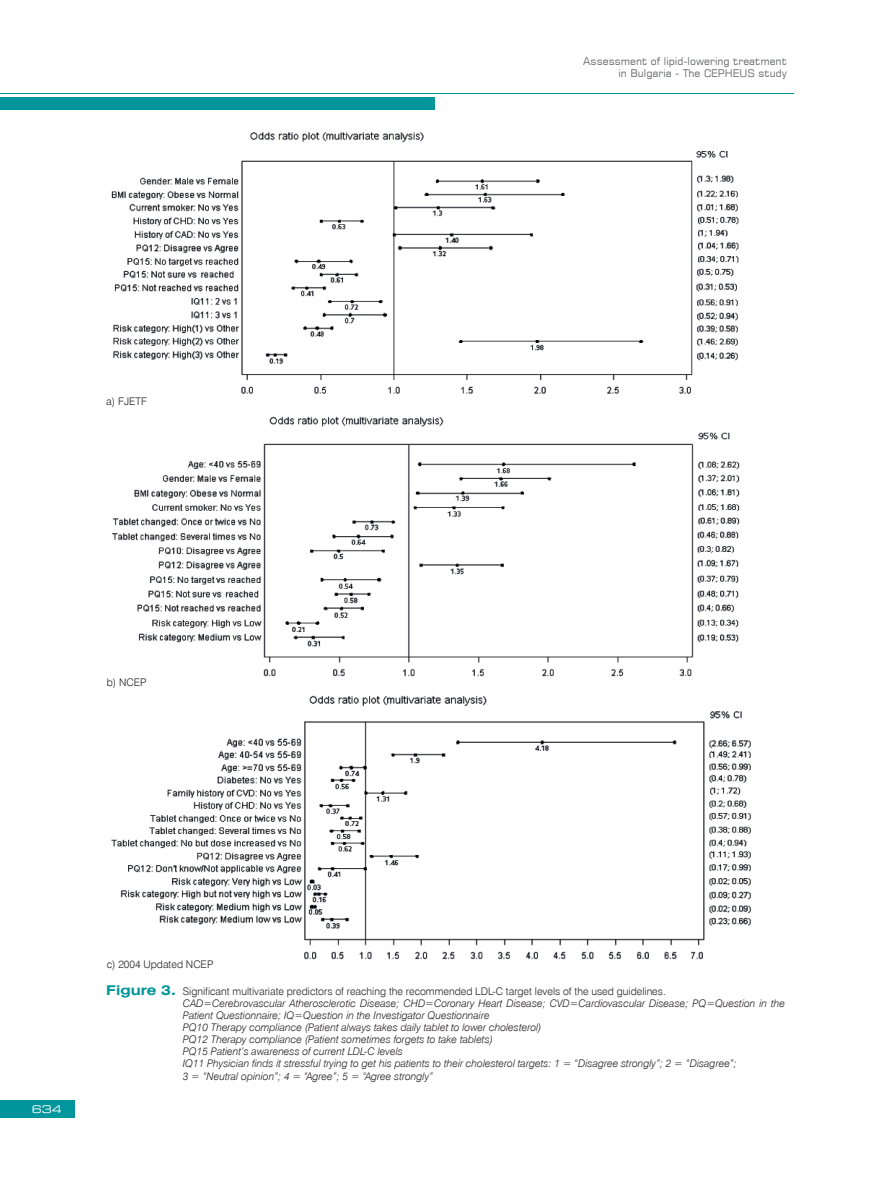
<style>
.page{position:relative;width:893px;height:1178px;background:#fff}
.page>*{position:absolute;margin:0;border:0;box-sizing:border-box;transform-origin:0 0}
.t1{font:italic 10.5px/12.1px "Swis 721 Lt EU";color:#231f20}
.t2{font:10.5px/12.6px "Square 721 EU";color:#6c6d70;text-align:right}
.t3{font:10.5px "Swis 721 Lt EU";color:#231f20}
.t4{font:10.5px "Square 721 Ex EU";color:#fff}
.s1{font-family:"Swis 721 Ex EU";font-weight:700;font-style:normal;font-size:13.5px;color:#00969c}
.s2{font-style:normal}
</style>
<div class="page">
<div style="left:0;top:97px;width:435px;height:12px;background:#00969c"></div>
<div style="left:0;top:1100px;width:75px;height:17px;background:#00969c"></div>
<hr style="left:0;top:94px;width:794px;height:1px;background:#00969c">
<img style="left:111px;top:132px;width:628px;height:262px">
<img style="left:111px;top:416px;width:629px;height:261px">
<img style="left:111px;top:695px;width:640px;height:265px">
<p class="t2" style="left:583px;top:54px;width:205px">Assessment of lipid-lowering treatment in Bulgaria - The CEPHEUS study</p>
<p class="t3" style="left:106px;top:395px;width:42px">a) FJETF</p>
<p class="t3" style="left:107px;top:675px;width:41px">b) NCEP</p>
<p class="t4" style="left:32px;top:1102px;width:31px">634</p>
<p class="t3" style="left:107px;top:958px;width:108px">c) 2004 Updated NCEP</p>
<p class="t1" style="left:183px;top:985px;width:604px;text-indent:-77px"><span class="s1">Figure 3.</span> <span class="s2">Significant multivariate predictors of reaching the recommended LDL-C target levels of the used guidelines.<br></span>CAD=Cerebrovascular Atherosclerotic Disease; CHD=Coronary Heart Disease; CVD=Cardiovascular Disease; PQ=Question in the Patient Questionnaire; IQ=Question in the Investigator Questionnaire<br>PQ10 Therapy compliance (Patient always takes daily tablet to lower cholesterol)<br>PQ12 Therapy compliance (Patient sometimes forgets to take tablets)<br>PQ15 Patient’s awareness of current LDL-C levels<br>IQ11 Physician finds it stressful trying to get his patients to their cholesterol targets: 1 = “Disagree strongly”; 2 = “Disagree”;<br>3 = “Neutral opinion”; 4 = “Agree”; 5 = “Agree strongly”</p>
</div>
